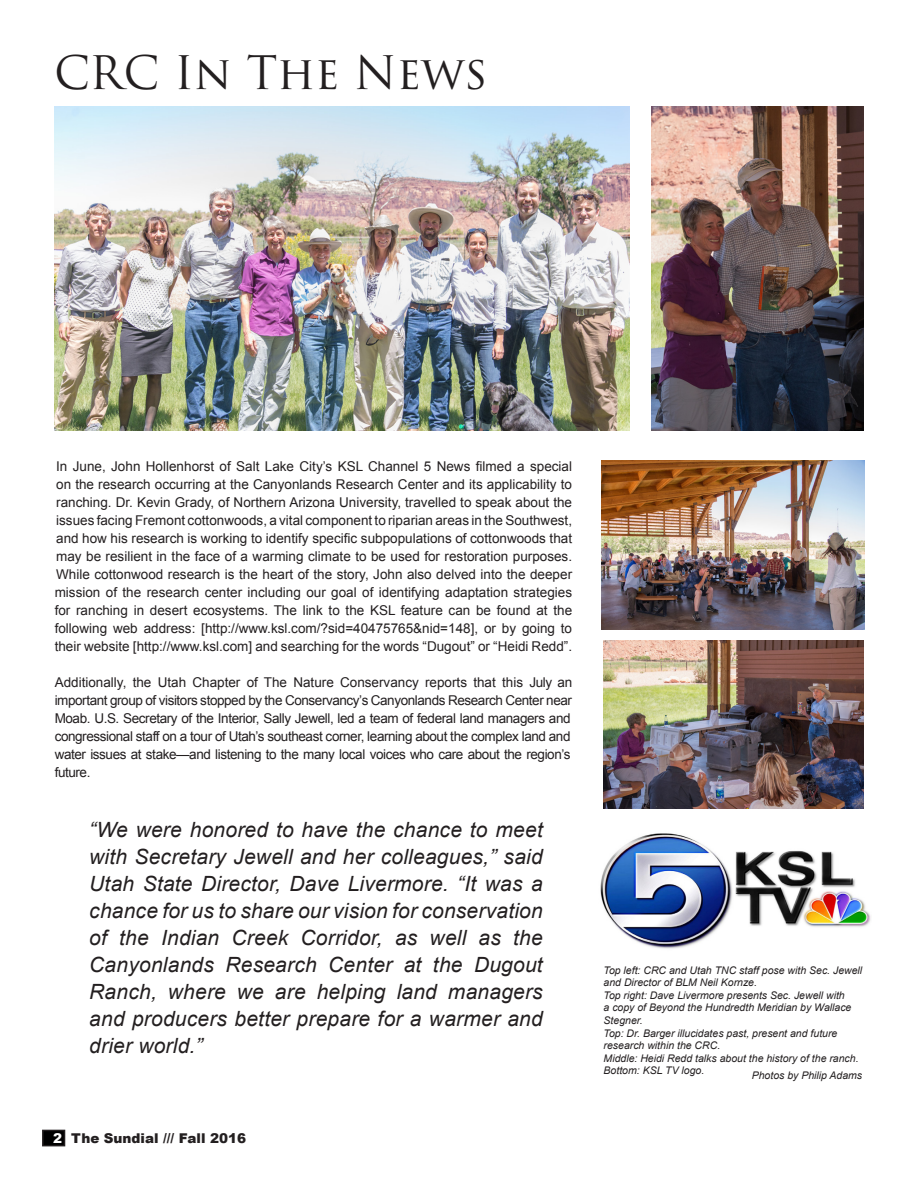
<style>
.page{position:relative;width:918px;height:1188px;background:#fff}
.page>*{position:absolute;margin:0;border:0;box-sizing:border-box;transform-origin:0 0}
.t1{font:45px "Trajan Pro 3";color:#231f20}
.t2{font:italic 21px/27px "Arial";letter-spacing:.01em;color:#231f20;text-align:justify}
.t3{font:13.5px/18px "Arial";letter-spacing:-.015em;color:#231f20;text-align:justify}
.t4{font:900 13.5px "Arial";color:#231f20}
.t5{font:italic 10.5px/12.6px "Arial";color:#231f20}
.s1{color:#fff}
</style>
<div class="page">
<img style="left:651px;top:106px;width:213px;height:324px">
<div style="left:43px;top:1130px;width:22px;height:16px;background:#000"></div>
<div style="left:42px;top:1130px;width:23px;height:16px;border:2px solid #231f20"></div>
<img style="left:602px;top:460px;width:263px;height:170px">
<img style="left:55px;top:106px;width:574px;height:324px">
<img style="left:600px;top:833px;width:271px;height:116px">
<img style="left:604px;top:640px;width:260px;height:168px">
<p class="t1" style="left:54px;top:42px;width:435px">CRC In The News</p>
<p class="t3" style="left:55px;top:458px;width:519px">In June, John Hollenhorst of Salt Lake City’s KSL Channel 5 News filmed a special on the research occurring at the Canyonlands Research Center and its applicability to ranching. Dr. Kevin Grady, of Northern Arizona University, travelled to speak about the issues facing Fremont cottonwoods, a vital component to riparian areas in the Southwest, and how his research is working to identify specific subpopulations of cottonwoods that may be resilient in the face of a warming climate to be used for restoration purposes.<br>While cottonwood research is the heart of the story, John also delved into the deeper mission of the research center including our goal of identifying adaptation strategies for ranching in desert ecosystems. The link to the KSL feature can be found at the following web address: [http://www.ksl.com/?sid=40475765&amp;nid=148], or by going to their website [http://www.ksl.com] and searching for the words “Dugout” or “Heidi Redd”.</p>
<p class="t3" style="left:55px;top:674px;width:519px">Additionally, the Utah Chapter of The Nature Conservancy reports that this July an important group of visitors stopped by the Conservancy’s Canyonlands Research Center near Moab. U.S. Secretary of the Interior, Sally Jewell, led a team of federal land managers and congressional staff on a tour of Utah’s southeast corner, learning about the complex land and water issues at stake—and listening to the many local voices who care about the region’s future.</p>
<p class="t2" style="left:89px;top:817px;width:455px">“We were honored to have the chance to meet with Secretary Jewell and her colleagues,” said Utah State Director, Dave Livermore. “It was a chance for us to share our vision for conservation of the Indian Creek Corridor, as well as the Canyonlands Research Center at the Dugout Ranch, where we are helping land managers and producers better prepare for a warmer and drier world.”</p>
<p class="t4" style="left:53px;top:1129px;width:194px"><span class="s1">2</span> The Sundial /// Fall 2016</p>
<p class="t5" style="left:604px;top:964px;width:260px">Top left: CRC and Utah TNC staff pose with Sec. Jewell and Director of BLM Neil Kornze.</p>
<p class="t5" style="left:604px;top:989px;width:249px">Top right: Dave Livermore presents Sec. Jewell with a copy of Beyond the Hundredth Meridian by Wallace<br>Stegner.</p>
<p class="t5" style="left:604px;top:1027px;width:235px">Top: Dr. Barger illucidates past, present and future research within the CRC.</p>
<p class="t5" style="left:604px;top:1052px;width:257px">Middle: Heidi Redd talks about the history of the ranch.</p>
<p class="t5" style="left:604px;top:1065px;width:102px">Bottom: KSL TV logo.</p>
<p class="t5" style="left:752px;top:1069px;width:112px">Photos by Philip Adams</p>
</div>
